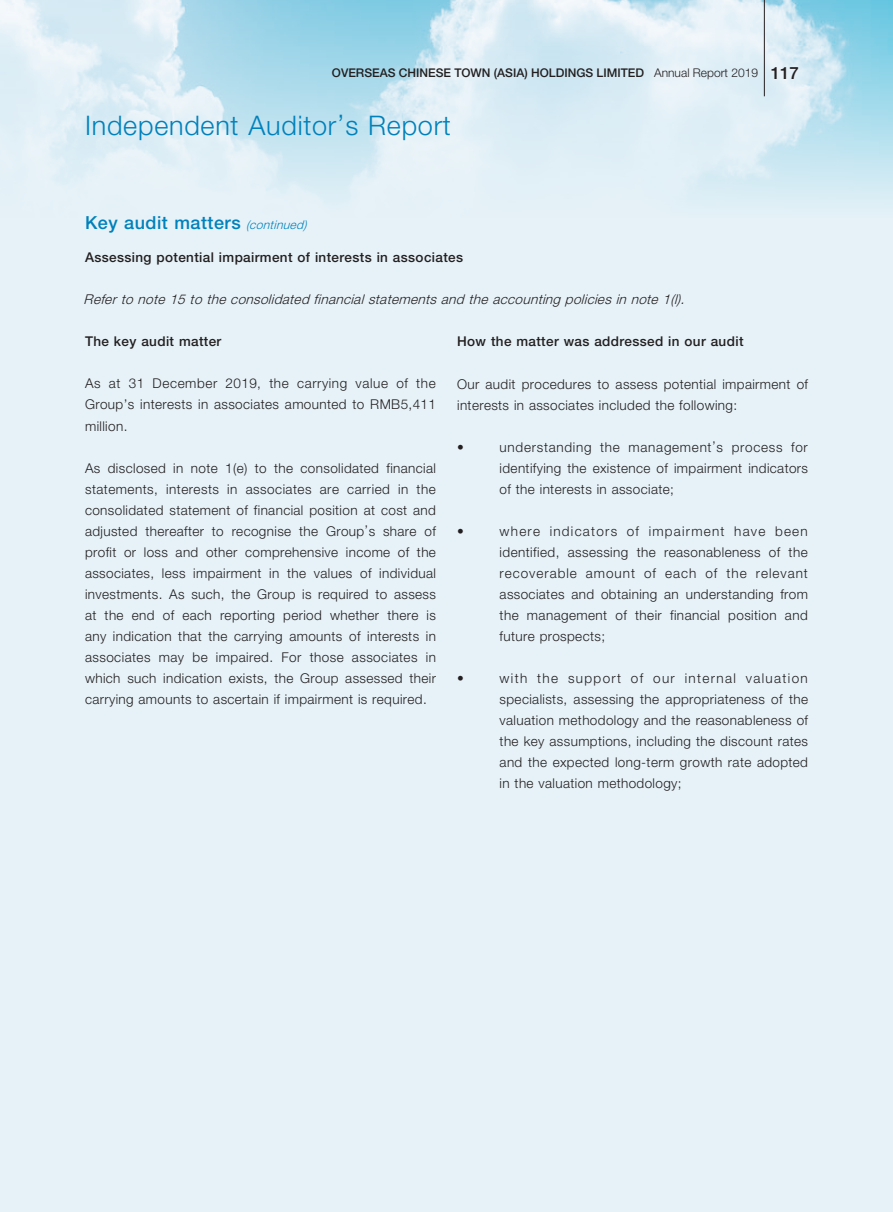
<style>
.page{position:relative;width:893px;height:1212px;background:#e6f2f8}
.page>*{position:absolute;margin:0;border:0;box-sizing:border-box;transform-origin:0 0}
.t1{font:300 27px "Helvetica Neue LT Std";letter-spacing:.03em;color:#0081bb}
.t2{font:500 18px "Helvetica Neue LT Std";letter-spacing:.03em;color:#0081bb}
.t3{font:300 13.5px/21px "Helvetica Neue LT Std";letter-spacing:.03em;color:#231f20;text-align:justify}
.t4{font:500 13.5px "Helvetica Neue LT Std";letter-spacing:.03em;color:#231f20}
.t5{font:italic 300 13.5px "Helvetica Neue LT Std";color:#231f20}
.t6{font:500 12px "Helvetica Neue LT Std";color:#231f20}
.s1{font-weight:300}
.s2{font-size:16.95px}
.s3{font-weight:300;font-style:italic;font-size:12px}
</style>
<div class="page">
<img style="left:0;top:0;width:893px;height:200px">
<hr style="left:764px;top:0;width:1px;height:96px;background:#231f20">
<p class="t6" style="left:332px;top:66px;width:468px">OVERSEAS CHINESE TOWN (ASIA) HOLDINGS LIMITED <span class="s1">Annual Report 2019</span> <span class="s2">117</span></p>
<h1 class="t1" style="left:85px;top:109px;width:367px">Independent Auditor’s Report</h1>
<h2 class="t2" style="left:85px;top:212px;width:223px">Key audit matters <span class="s3">(continued)</span></h2>
<p class="t4" style="left:85px;top:250px;width:380px">Assessing potential impairment of interests in associates</p>
<p class="t5" style="left:84px;top:291px;width:606px">Referto note 15 to the consolidated financialstatementsand the accounting policiesin note 1(l) .</p>
<p class="t4" style="left:85px;top:334px;width:138px">The key audit matter</p>
<p class="t4" style="left:457px;top:334px;width:288px">How the matter was addressed in our audit</p>
<p class="t3" style="left:85px;top:373px;width:352px">As at 31 December 2019, the carrying value of the Group’s interests in associates amounted to RMB5,411 million.</p>
<p class="t3" style="left:85px;top:457px;width:352px">As disclosed in note 1(e) to the consolidated financial statements, interests in associates are carried in the consolidated statement of financial position at cost and adjusted thereafter to recognise the Group’s share of profit or loss and other comprehensive income of the associates, less impairment in the values of individual investments. As such, the Group is required to assess at the end of each reporting period whether there is any indication that the carrying amounts of interests in associates may be impaired. For those associates in which such indication exists, the Group assessed their carrying amounts to ascertain if impairment is required.</p>
<p class="t3" style="left:457px;top:373px;width:352px">Our audit procedures to assess potential impairment of interests in associates included the following:</p>
<p class="t3" style="left:457px;top:436px;width:8px">•</p>
<p class="t3" style="left:500px;top:436px;width:310px">understanding the management’s process for identifying the existence of impairment indicators of the interests in associate;</p>
<p class="t3" style="left:457px;top:520px;width:8px">•</p>
<p class="t3" style="left:500px;top:520px;width:310px">where indicators of impairment have been identified, assessing the reasonableness of the recoverable amount of each of the relevant associates and obtaining an understanding from the management of their financial position and future prospects;</p>
<p class="t3" style="left:457px;top:667px;width:8px">•</p>
<p class="t3" style="left:500px;top:667px;width:310px">with the support of our internal valuation specialists, assessing the appropriateness of the valuation methodology and the reasonableness of the key assumptions, including the discount rates and the expected long-term growth rate adopted in the valuation methodology;</p>
</div>
